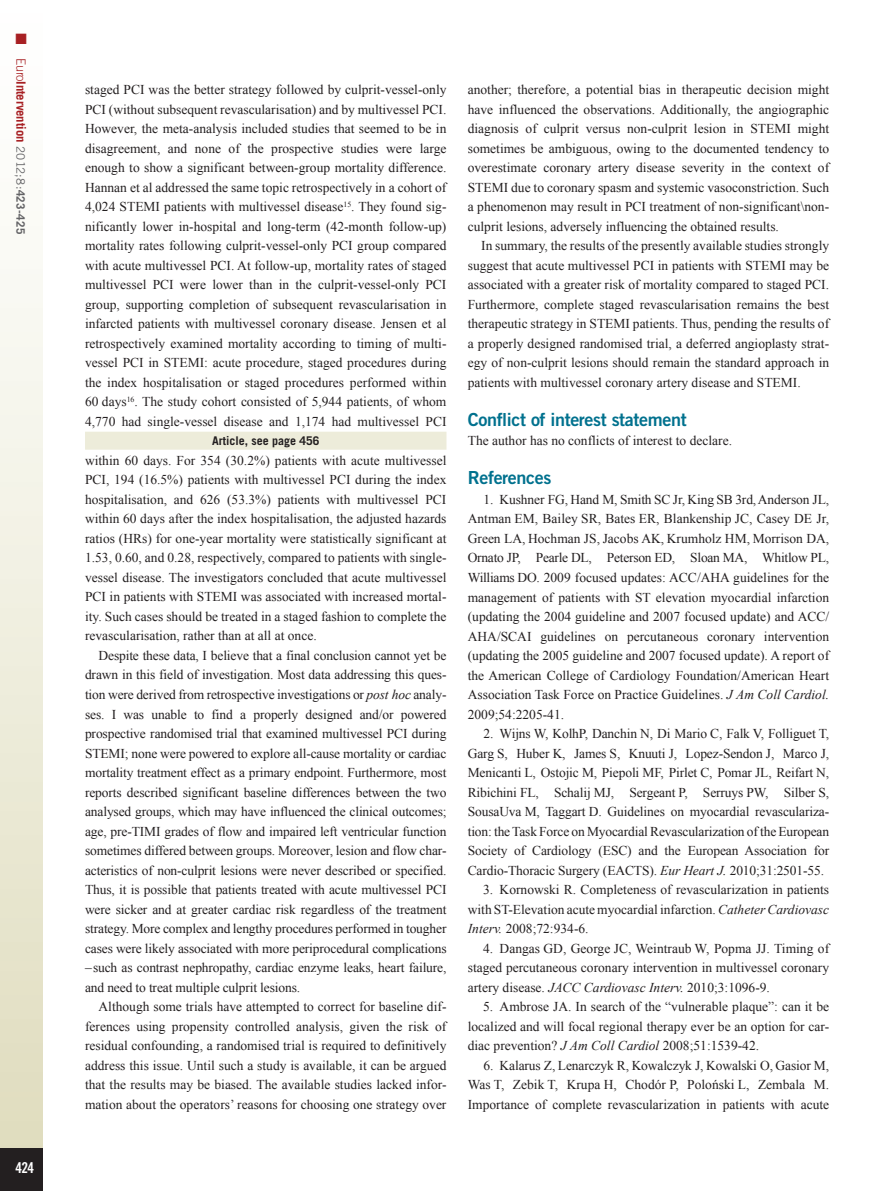
<style>
.page{position:relative;width:893px;height:1191px;background:#fff}
.page>*{position:absolute;margin:0;border:0;box-sizing:border-box;transform-origin:0 0}
.intertitre1edito{font:18px "Trade Gothic LT Std Bd 2";letter-spacing:-.02em;color:#00718e}
.t1{font:15px "Trade Gothic LT Std Bd Cn 20";color:#fff}
.t2{font:15px "Zapf Dingbats ITC";color:#a72023}
.text_paragraph{font:13.5px/19.5px "Times New Roman";color:#231f20;text-align:justify}
.references{font:13.5px/19.5px "Times New Roman";color:#231f20;text-align:justify}
.text_1er_paragraph{font:13.5px/19.5px "Times New Roman";color:#231f20;text-align:justify}
.t3{font:700 12.75px "Trade Gothic LT Std";letter-spacing:-.01em;color:#a72023}
.ArticleSee{font:700 12px "Trade Gothic LT Std";color:#231f20}
.s1{font-weight:300}
.s2{font-weight:400;font-size:11.7px;color:#636366}
.s3{font-size:11.7px;color:#636366}
.s4{font-style:italic}
</style>
<div class="page">
<div style="left:0;top:0;width:43px;height:1191px;background:linear-gradient(to bottom,#fff,#dfdcbd)"></div>
<div style="left:0;top:1148px;width:43px;height:43px;background:#231f20"></div>
<div style="left:85px;top:432px;width:361px;height:18px;background:#edecda"></div>
<p class="t2" style="left:16px;top:32px;width:13px">■</p>
<p class="t3" style="left:29px;top:58px;width:177px;rotate:90deg"><span class="s1">Euro</span>Intervention <span class="s2">2012;8:</span><span class="s3">423-425</span></p>
<p class="t1" style="left:16px;top:1158px;width:20px">424</p>
<p class="text_paragraph" style="left:85px;top:80px;width:363px">staged PCI was the better strategy followed by culprit-vessel-only PCI (without subsequent revascularisation) and by multivessel PCI.<br>However, the meta-analysis included studies that seemed to be in disagreement, and none of the prospective studies were large enough to show a significant between-group mortality difference.<br>Hannan et al addressed the same topic retrospectively in a cohort of 4,024 STEMI patients with multivessel disease<sup>15</sup>. They found sig&shy;nificantly lower in-hospital and long-term (42-month follow-up) mortality rates following culprit-vessel-only PCI group compared with acute multivessel PCI. At follow-up, mortality rates of staged multivessel PCI were lower than in the culprit-vessel-only PCI group, supporting completion of subsequent revascularisation in infarcted patients with multivessel coronary disease. Jensen et al retrospectively examined mortality according to timing of multi&shy;vessel PCI in STEMI: acute procedure, staged procedures during the index hospitalisation or staged procedures performed within 60 days<sup>16</sup>. The study cohort consisted of 5,944 patients, of whom 4,770 had single-vessel disease and 1,174 had multivessel PCI</p>
<p class="ArticleSee" style="left:212px;top:434px;width:109px">Article, see page 456</p>
<p class="text_1er_paragraph" style="left:85px;top:450px;width:363px">within 60 days. For 354 (30.2%) patients with acute multivessel PCI, 194 (16.5%) patients with multivessel PCI during the index hospitalisation, and 626 (53.3%) patients with multivessel PCI within 60 days after the index hospitalisation, the adjusted hazards ratios (HRs) for one-year mortality were statistically significant at 1.53, 0.60, and 0.28, respectively, compared to patients with single&shy;vessel disease. The investigators concluded that acute multivessel PCI in patients with STEMI was associated with increased mortal&shy;ity. Such cases should be treated in a staged fashion to complete the revascularisation, rather than at all at once.</p>
<p class="text_paragraph" style="left:85px;top:645px;width:363px;text-indent:14px">Despite these data, I believe that a final conclusion cannot yet be drawn in this field of investigation. Most data addressing this ques&shy;tion were derived from retrospective investigations or <span class="s4">post hoc</span> analy&shy;ses. I was unable to find a properly designed and/or powered prospective randomised trial that examined multivessel PCI during STEMI; none were powered to explore all-cause mortality or cardiac mortality treatment effect as a primary endpoint. Furthermore, most reports described significant baseline differences between the two analysed groups, which may have influenced the clinical outcomes; age, pre-TIMI grades of flow and impaired left ventricular function sometimes differed between groups. Moreover, lesion and flow char&shy;acteristics of non-culprit lesions were never described or specified.<br>Thus, it is possible that patients treated with acute multivessel PCI were sicker and at greater cardiac risk regardless of the treatment strategy. More complex and lengthy procedures performed in tougher cases were likely associated with more periprocedural complications –such as contrast nephropathy, cardiac enzyme leaks, heart failure, and need to treat multiple culprit lesions.</p>
<p class="text_paragraph" style="left:85px;top:996px;width:363px;text-indent:14px">Although some trials have attempted to correct for baseline dif&shy;ferences using propensity controlled analysis, given the risk of residual confounding, a randomised trial is required to definitively address this issue. Until such a study is available, it can be argued that the results may be biased. The available studies lacked infor&shy;mation about the operators’ reasons for choosing one strategy over</p>
<p class="text_paragraph" style="left:468px;top:80px;width:363px">another; therefore, a potential bias in therapeutic decision might have influenced the observations. Additionally, the angiographic diagnosis of culprit versus non-culprit lesion in STEMI might sometimes be ambiguous, owing to the documented tendency to overestimate coronary artery disease severity in the context of STEMI due to coronary spasm and systemic vasoconstriction. Such a phenomenon may result in PCI treatment of non-significant\non&shy;culprit lesions, adversely influencing the obtained results.</p>
<p class="text_paragraph" style="left:468px;top:236px;width:363px;text-indent:14px">In summary, the results of the presently available studies strongly suggest that acute multivessel PCI in patients with STEMI may be associated with a greater risk of mortality compared to staged PCI.<br>Furthermore, complete staged revascularisation remains the best therapeutic strategy in STEMI patients. Thus, pending the results of a properly designed randomised trial, a deferred angioplasty strat&shy;egy of non-culprit lesions should remain the standard approach in patients with multivessel coronary artery disease and STEMI.</p>
<p class="intertitre1edito" style="left:468px;top:408px;width:220px">Conflict of interest statement</p>
<p class="text_1er_paragraph" style="left:468px;top:431px;width:266px">The author has no conflicts of interest to declare.</p>
<p class="intertitre1edito" style="left:468px;top:467px;width:85px">References</p>
<p class="references" style="left:468px;top:489px;width:363px;text-indent:16px">1. Kushner FG, Hand M, Smith SC Jr, King SB 3rd, Anderson JL, Antman EM, Bailey SR, Bates ER, Blankenship JC, Casey DE Jr, Green LA, Hochman JS, Jacobs AK, Krumholz HM, Morrison DA, Ornato JP, Pearle DL, Peterson ED, Sloan MA, Whitlow PL, Williams DO. 2009 focused updates: ACC/AHA guidelines for the management of patients with ST elevation myocardial infarction (updating the 2004 guideline and 2007 focused update) and ACC/ AHA/SCAI guidelines on percutaneous coronary intervention (updating the 2005 guideline and 2007 focused update). A report of the American College of Cardiology Foundation/American Heart Association Task Force on Practice Guidelines. <span class="s4">J Am Coll Cardiol.<br></span>2009;54:2205-41.</p>
<p class="references" style="left:468px;top:723px;width:363px;text-indent:16px">2. Wijns W, KolhP, Danchin N, Di Mario C, Falk V, Folliguet T, Garg S, Huber K, James S, Knuuti J, Lopez-Sendon J, Marco J, Menicanti L, Ostojic M, Piepoli MF, Pirlet C, Pomar JL, Reifart N, Ribichini FL, Schalij MJ, Sergeant P, Serruys PW, Silber S, SousaUva M, Taggart D. Guidelines on myocardial revasculariza&shy;tion: the Task Force on Myocardial Revascularization of the European Society of Cardiology (ESC) and the European Association for Cardio-Thoracic Surgery (EACTS). <span class="s4">Eur Heart J.</span> 2010;31:2501-55.</p>
<p class="references" style="left:468px;top:879px;width:363px;text-indent:15px">3. Kornowski R. Completeness of revascularization in patients with ST-Elevation acute myocardial infarction. <span class="s4">Catheter Cardiovasc Interv.</span> 2008;72:934-6.</p>
<p class="references" style="left:468px;top:938px;width:363px;text-indent:15px">4. Dangas GD, George JC, Weintraub W, Popma JJ. Timing of staged percutaneous coronary intervention in multivessel coronary artery disease. <span class="s4">JACC Cardiovasc Interv.</span> 2010;3:1096-9.</p>
<p class="references" style="left:468px;top:996px;width:363px;text-indent:15px">5. Ambrose JA. In search of the “vulnerable plaque”: can it be localized and will focal regional therapy ever be an option for car&shy;diac prevention? <span class="s4">J Am Coll Cardiol</span> 2008;51:1539-42.</p>
<p class="references" style="left:468px;top:1055px;width:363px;text-indent:16px">6. Kalarus Z, Lenarczyk R, Kowalczyk J, Kowalski O, Gasior M, Was T, Zebik T, Krupa H, Chodór P, Poloński L, Zembala M.<br>Importance of complete revascularization in patients with acute</p>
</div>
